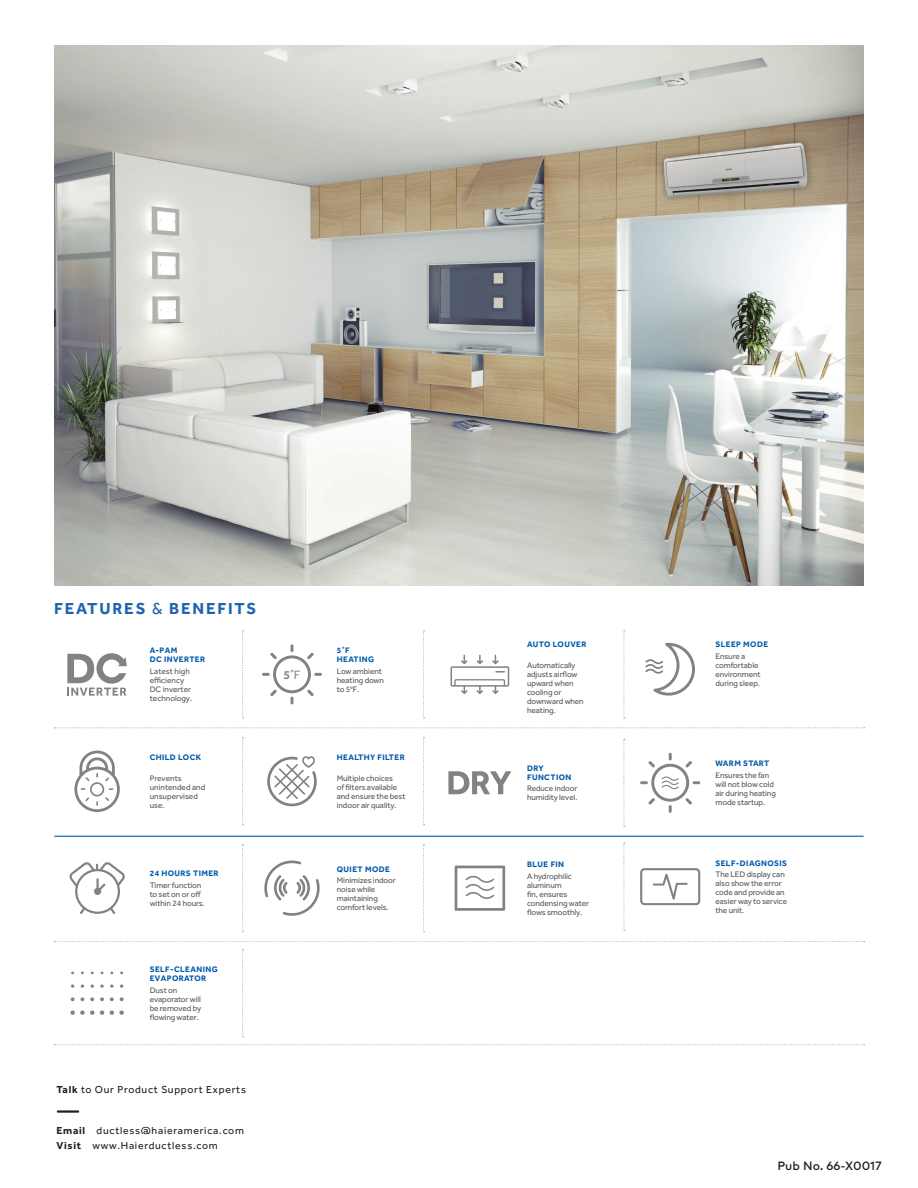
<style>
.page{position:relative;width:918px;height:1188px;background:#fff}
.page>*{position:absolute;margin:0;border:0;box-sizing:border-box;transform-origin:0 0}
.Body_2{font:700 16.5px "Effra";letter-spacing:.11em;color:#2064b1}
.Icons{font:12.45px "Effra";color:#8b8d90}
.t1{font:500 12px "Mark OT";color:#231f20}
.Icons-2{font:10.5px "Effra";letter-spacing:.07em;color:#231f20}
.Icons-3{font:8.25px/9px "Effra";letter-spacing:-.01em;color:#57585a}
.Icons-4{font:700 8.25px/9px "Effra";letter-spacing:.05em;color:#015aaa}
.icons_2{font:700 8.25px/9px "Effra";letter-spacing:.05em;color:#015aaa}
.icons_2-2{font:700 8.25px "Effra";letter-spacing:.03em;color:#015aaa}
.s1{font-weight:400}
.s2{font-weight:700}
</style>
<div class="page">
<img style="left:54px;top:45px;width:810px;height:540px">
<hr style="left:54px;top:836px;width:810px;height:1px;background:#015aaa">
<svg style="left:54px;top:941px;width:811px;height:1px"></svg>
<svg style="left:54px;top:1044px;width:811px;height:1px"></svg>
<svg style="left:624px;top:739px;width:1px;height:88px"></svg>
<svg style="left:423px;top:844px;width:2px;height:88px"></svg>
<svg style="left:242px;top:949px;width:2px;height:88px"></svg>
<svg style="left:242px;top:737px;width:2px;height:88px"></svg>
<svg style="left:242px;top:844px;width:2px;height:88px"></svg>
<svg style="left:423px;top:737px;width:2px;height:88px"></svg>
<svg style="left:624px;top:843px;width:1px;height:88px"></svg>
<svg style="left:242px;top:631px;width:2px;height:88px"></svg>
<svg style="left:423px;top:631px;width:2px;height:88px"></svg>
<svg style="left:624px;top:631px;width:1px;height:88px"></svg>
<svg style="left:54px;top:727px;width:811px;height:1px"></svg>
<svg style="left:451px;top:655px;width:58px;height:39px"></svg>
<hr style="left:456px;top:681px;width:48px;height:4px;background:#fff">
<svg style="left:267px;top:756px;width:50px;height:50px"></svg>
<svg style="left:455px;top:866px;width:50px;height:45px"></svg>
<svg style="left:448px;top:771px;width:63px;height:23px"></svg>
<svg style="left:67px;top:653px;width:60px;height:43px"></svg>
<svg style="left:262px;top:644px;width:60px;height:60px"></svg>
<svg style="left:645px;top:643px;width:50px;height:53px"></svg>
<svg style="left:74px;top:751px;width:46px;height:61px"></svg>
<svg style="left:640px;top:753px;width:60px;height:60px"></svg>
<svg style="left:80px;top:905px;width:36px;height:9px"></svg>
<svg style="left:69px;top:862px;width:56px;height:33px"></svg>
<svg style="left:264px;top:860px;width:56px;height:56px"></svg>
<svg style="left:640px;top:868px;width:60px;height:37px"></svg>
<svg style="left:110px;top:1011px;width:14px;height:4px"></svg>
<svg style="left:100px;top:1011px;width:4px;height:4px"></svg>
<svg style="left:70px;top:1011px;width:24px;height:4px"></svg>
<svg style="left:120px;top:997px;width:4px;height:4px"></svg>
<svg style="left:110px;top:997px;width:4px;height:4px"></svg>
<svg style="left:100px;top:997px;width:4px;height:4px"></svg>
<svg style="left:90px;top:997px;width:4px;height:4px"></svg>
<svg style="left:71px;top:997px;width:13px;height:4px"></svg>
<svg style="left:120px;top:984px;width:3px;height:4px"></svg>
<svg style="left:110px;top:984px;width:4px;height:4px"></svg>
<svg style="left:100px;top:984px;width:4px;height:4px"></svg>
<svg style="left:81px;top:984px;width:3px;height:4px"></svg>
<svg style="left:71px;top:984px;width:3px;height:4px"></svg>
<hr style="left:58px;top:1110px;width:20px;height:3px;background:#231f20">
<p class="Body_2" style="left:54px;top:598px;width:204px">FEATURES <span class="s1">&amp;</span> BENEFITS</p>
<p class="icons_2" style="left:150px;top:646px;width:29px">A-PAM</p>
<p class="icons_2" style="left:150px;top:655px;width:57px">DC INVERTER</p>
<p class="Icons-3" style="left:150px;top:667px;width:44px">Latest high efficiency<br>DC inverter technology.</p>
<p class="Icons-4" style="left:150px;top:753px;width:53px">CHILD LOCK</p>
<p class="Icons-3" style="left:150px;top:774px;width:57px">Prevents unintended and unsupervised use.</p>
<p class="Icons-4" style="left:150px;top:869px;width:70px">24 HOURS TIMER</p>
<p class="Icons-3" style="left:150px;top:880px;width:56px">Timer function to set on or off within 24 hours.</p>
<p class="Icons-4" style="left:150px;top:965px;width:69px">SELF-CLEANING<br>EVAPORATOR</p>
<p class="Icons-3" style="left:150px;top:985px;width:53px">Dust on evaporator will be removed by flowing water.</p>
<p class="Icons-2" style="left:56px;top:1083px;width:191px"><span class="s2">Talk</span> to Our Product Support Experts</p>
<p class="Icons-2" style="left:56px;top:1124px;width:189px"><span class="s2">Email</span> ductless@haieramerica.com</p>
<p class="Icons-2" style="left:56px;top:1140px;width:163px"><span class="s2">Visit</span> www.Haierductless.com</p>
<p class="Icons" style="left:284px;top:667px;width:18px"><span class="s2">5</span>˚F</p>
<p class="icons_2" style="left:337px;top:646px;width:39px">5˚F<br>HEATING</p>
<p class="Icons-3" style="left:337px;top:667px;width:49px">Low ambient heating down to 5°F.</p>
<p class="icons_2" style="left:337px;top:753px;width:69px">HEALTHY FILTER</p>
<p class="Icons-3" style="left:337px;top:774px;width:70px">Multiple choices<br>of filters available and ensure the best indoor air quality.</p>
<p class="Icons-4" style="left:337px;top:864px;width:55px">QUIET MODE</p>
<p class="Icons-3" style="left:337px;top:876px;width:61px">Minimizes indoor noise while maintaining comfort levels.</p>
<p class="icons_2" style="left:527px;top:640px;width:61px">AUTO LOUVER</p>
<p class="Icons-3" style="left:527px;top:661px;width:58px">Automatically adjusts airflow upward when cooling or downward when heating.</p>
<p class="Icons-4" style="left:527px;top:763px;width:46px">DRY<br>FUNCTION</p>
<p class="Icons-3" style="left:527px;top:784px;width:52px">Reduce indoor</p>
<p class="Icons-3" style="left:527px;top:793px;width:52px">humidity level.</p>
<p class="Icons-4" style="left:527px;top:860px;width:39px">BLUE FIN</p>
<p class="Icons-3" style="left:527px;top:871px;width:64px">A hydrophilic aluminum<br>fin, ensures condensing water flows smoothly.</p>
<p class="Icons-4" style="left:715px;top:640px;width:54px">SLEEP MODE</p>
<p class="Icons-3" style="left:715px;top:652px;width:47px">Ensure a comfortable environment during sleep.</p>
<p class="icons_2-2" style="left:715px;top:758px;width:55px">WARM START</p>
<p class="Icons-3" style="left:715px;top:771px;width:62px">Ensures the fan will not blow cold air during heating mode startup.</p>
<p class="Icons-4" style="left:715px;top:858px;width:73px">SELF-DIAGNOSIS</p>
<p class="Icons-3" style="left:715px;top:870px;width:73px">The LED display can also show the error code and provide an easier way to service the unit.</p>
<p class="t1" style="left:777px;top:1158px;width:106px">Pub No. 66-X0017</p>
</div>
